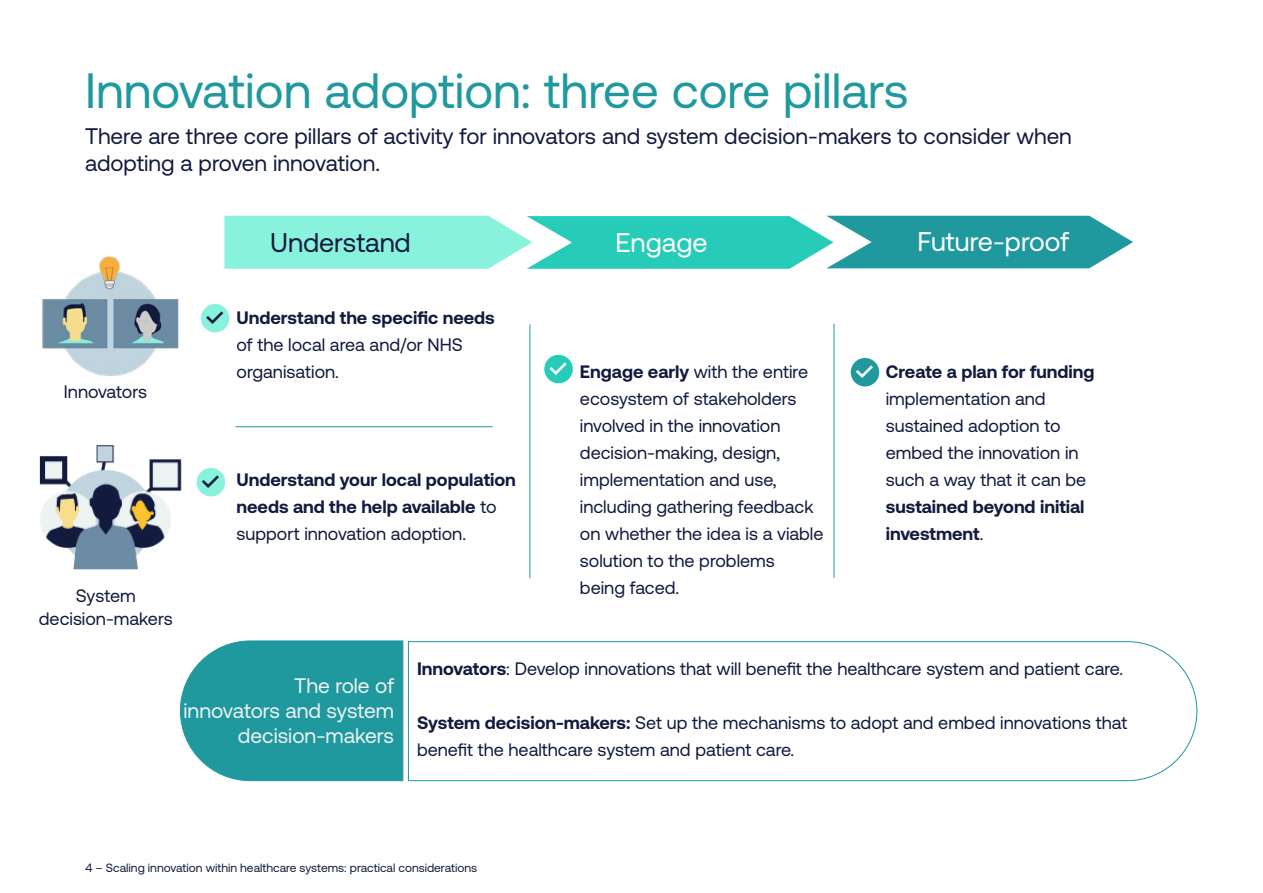
<style>
.page{position:relative;width:1263px;height:893px;background:#fff}
.page>*{position:absolute;margin:0;border:0;box-sizing:border-box;transform-origin:0 0}
.Heading_1_no_space{font:49.5px "Aeonik Pro";color:#1f999e}
.Body_copy{font:27px "Aeonik Pro";color:#fff}
.Body_copy-2{font:27px "Aeonik Pro";color:#121a3d}
.Body_after_Heading_1{font:22.5px/27px "Aeonik Pro";color:#121a3d}
.Body_copy-3{font:21px/25.2px "Aeonik Pro";color:#edf2f2;text-align:right}
.Body_copy-4{font:18px/27px "Aeonik Pro";color:#121a3d}
.Body_copy-5{font:700 18px/27px "Aeonik Pro";color:#121a3d}
.Body_copy-6{font:700 18px "Aeonik Pro";color:#fff}
.t1{font:12px "Aeonik Pro";color:#121a3d}
.s1{font-weight:700}
.s2{font-weight:400}
</style>
<div class="page">
<div style="left:201px;top:304px;width:28px;height:28px;background:#88f2dd;border-radius:50%"></div>
<div style="left:197px;top:468px;width:28px;height:28px;background:#88f2dd;border-radius:50%"></div>
<div style="left:544px;top:355px;width:29px;height:28px;background:#26ccb8;border-radius:50%"></div>
<svg style="left:224px;top:216px;width:909px;height:53px;background:#5bcfc4"></svg>
<img style="left:42px;top:278px;width:137px;height:98px">
<img style="left:83px;top:256px;width:53px;height:48px">
<img style="left:39px;top:445px;width:158px;height:125px">
<div style="left:851px;top:358px;width:28px;height:28px;background:#1f999e;border-radius:50%"></div>
<svg style="left:408px;top:641px;width:789px;height:140px"></svg>
<svg style="left:180px;top:641px;width:223px;height:140px;background:#2d9fa4"></svg>
<hr style="left:236px;top:426px;width:257px;height:1px;background:#1f999e">
<hr style="left:530px;top:324px;width:1px;height:254px;background:#1f999e">
<hr style="left:834px;top:324px;width:1px;height:254px;background:#1f999e">
<p class="Heading_1_no_space" style="left:85px;top:64px;width:825px">Innovation adoption: three core pillars</p>
<p class="Body_after_Heading_1" style="left:85px;top:122px;width:988px">There are three core pillars of activity for innovators and system decision-makers to consider when adopting a proven innovation.</p>
<p class="Body_copy-2" style="left:270px;top:228px;width:142px">Understand</p>
<p class="Body_copy" style="left:615px;top:228px;width:94px">Engage</p>
<p class="Body_copy" style="left:917px;top:227px;width:153px">Future-proof</p>
<p class="Body_copy-4" style="left:64px;top:379px;width:85px">Innovators</p>
<p class="Body_copy-4" style="left:39px;top:585px;width:135px;line-height:22.5px;text-align:center">System decision-makers</p>
<p class="Body_copy-5" style="left:206px;top:304px;width:19px">✓</p>
<p class="Body_copy-4" style="left:237px;top:304px;width:260px"><span class="s1">Understand the specific needs </span>of the local area and/or NHS organisation.</p>
<p class="Body_copy-5" style="left:202px;top:468px;width:19px">✓</p>
<p class="Body_copy-5" style="left:237px;top:466px;width:281px">Understand your local population needs and the help available <span class="s2">to support innovation adoption.</span></p>
<p class="Body_copy-6" style="left:549px;top:358px;width:19px">✓</p>
<p class="Body_copy-4" style="left:580px;top:358px;width:245px"><span class="s1">Engage early</span> with the entire ecosystem of stakeholders involved in the innovation decision-making, design, implementation and use, including gathering feedback on whether the idea is a viable solution to the problems being faced.</p>
<p class="Body_copy-6" style="left:856px;top:362px;width:19px">✓</p>
<p class="Body_copy-4" style="left:886px;top:358px;width:210px"><span class="s1">Create a plan for funding </span>implementation and sustained adoption to embed the innovation in such a way that it can be <span class="s1">sustained beyond initial investment</span>.</p>
<p class="Body_copy-3" style="left:184px;top:673px;width:212px">The role of<br>innovators and system decision-makers</p>
<p class="Body_copy-4" style="left:417px;top:655px;width:707px"><span class="s1">Innovators</span>: Develop innovations that will benefit the healthcare system and patient care.</p>
<p class="Body_copy-4" style="left:417px;top:709px;width:712px"><span class="s1">System decision-makers:</span> Set up the mechanisms to adopt and embed innovations that benefit the healthcare system and patient care.</p>
<p class="t1" style="left:85px;top:861px;width:393px">4 – Scaling innovation within healthcare systems: practical considerations</p>
</div>
